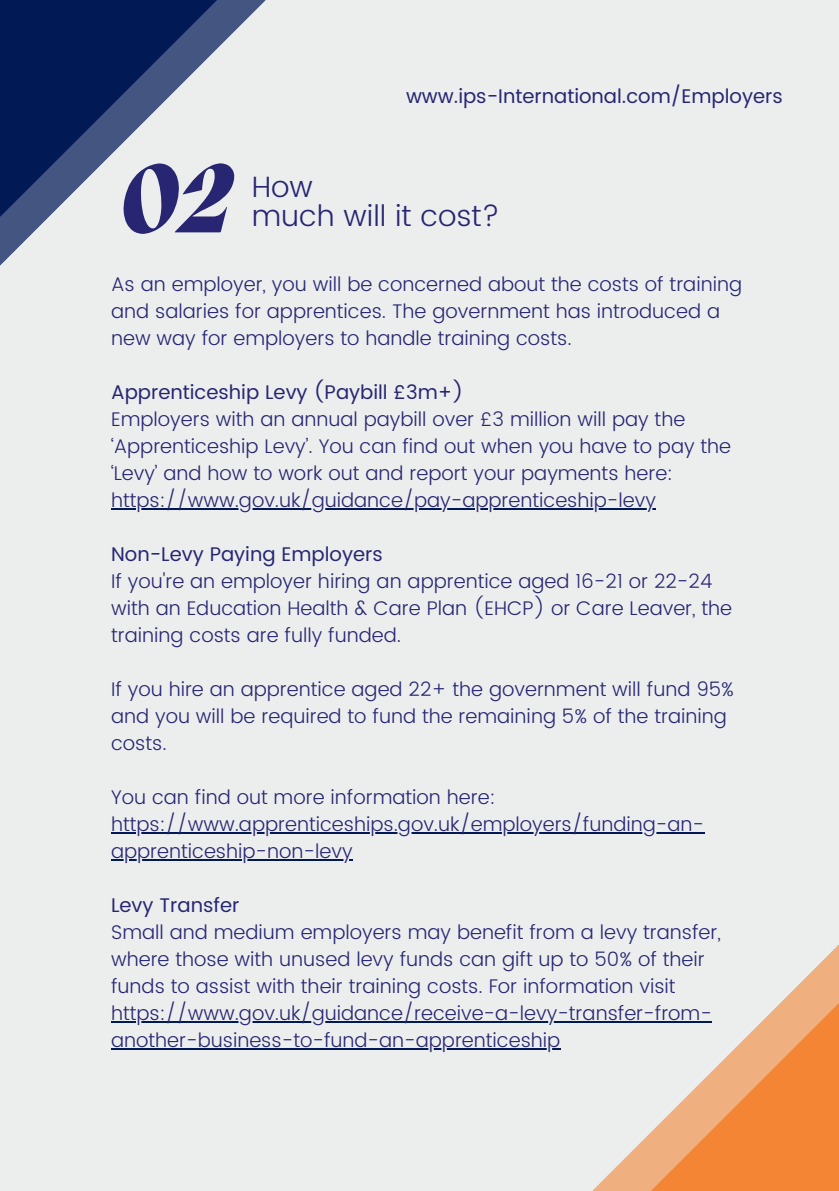
<style>
.page{position:relative;width:839px;height:1191px;background:#fff}
.page>*{position:absolute;margin:0;border:0;box-sizing:border-box;transform-origin:0 0}
.t1{font:italic 800 100px "Migra";color:#282672}
.t2{font:300 29.4px/29px "Poppins";color:#282672}
.t3{font:300 19.8px/27px "Poppins";color:#282672}
.t4{font:19.8px "Poppins";color:#282672}
</style>
<div class="page">
<div style="left:0;top:0;width:838px;height:1191px;background:#eceeee"></div>
<svg style="left:0;top:0;width:266px;height:266px"></svg>
<hr style="left:111px;top:508px;width:545px;height:2px;background:#011955">
<hr style="left:111px;top:832px;width:593px;height:2px;background:#011955">
<hr style="left:111px;top:859px;width:241px;height:2px;background:#011955">
<hr style="left:111px;top:1021px;width:601px;height:2px;background:#011955">
<hr style="left:111px;top:1048px;width:449px;height:2px;background:#011955">
<svg style="left:369px;top:832px;width:469px;height:359px"></svg>
<p class="t4" style="left:406px;top:81px;width:378px">www.ips-International.com/Employers</p>
<h1 class="t1" style="left:120px;top:136px;width:113px">02</h1>
<h2 class="t2" style="left:252px;top:174px;width:249px">How<br>much will it cost?</h2>
<p class="t3" style="left:111px;top:271px;width:632px">As an employer, you will be concerned about the costs of training and salaries for apprentices. The government has introduced a new way for employers to handle training costs.</p>
<p class="t4" style="left:111px;top:378px;width:354px">Apprenticeship Levy (Paybill £3m+)</p>
<p class="t3" style="left:111px;top:406px;width:621px">Employers with an annual paybill over £3 million will pay the ‘Apprenticeship Levy’. You can find out when you have to pay the ‘Levy’ and how to work out and report your payments here: https://www.gov.uk/guidance/pay-apprenticeship-levy</p>
<p class="t4" style="left:111px;top:540px;width:273px">Non-Levy Paying Employers</p>
<p class="t3" style="left:111px;top:568px;width:622px">If you're an employer hiring an apprentice aged 16-21 or 22-24 with an Education Health &amp; Care Plan (EHCP) or Care Leaver, the training costs are fully funded.</p>
<p class="t3" style="left:111px;top:676px;width:624px">If you hire an apprentice aged 22+ the government will fund 95% and you will be required to fund the remaining 5% of the training costs.</p>
<p class="t3" style="left:111px;top:784px;width:594px">You can find out more information here: https://www.apprenticeships.gov.uk/employers/funding-an&shy;apprenticeship-non-levy</p>
<p class="t4" style="left:111px;top:891px;width:130px">Levy Transfer</p>
<p class="t3" style="left:111px;top:919px;width:611px">Small and medium employers may benefit from a levy transfer, where those with unused levy funds can gift up to 50% of their funds to assist with their training costs. For information visit https://www.gov.uk/guidance/receive-a-levy-transfer-from&shy;another-business-to-fund-an-apprenticeship</p>
</div>
